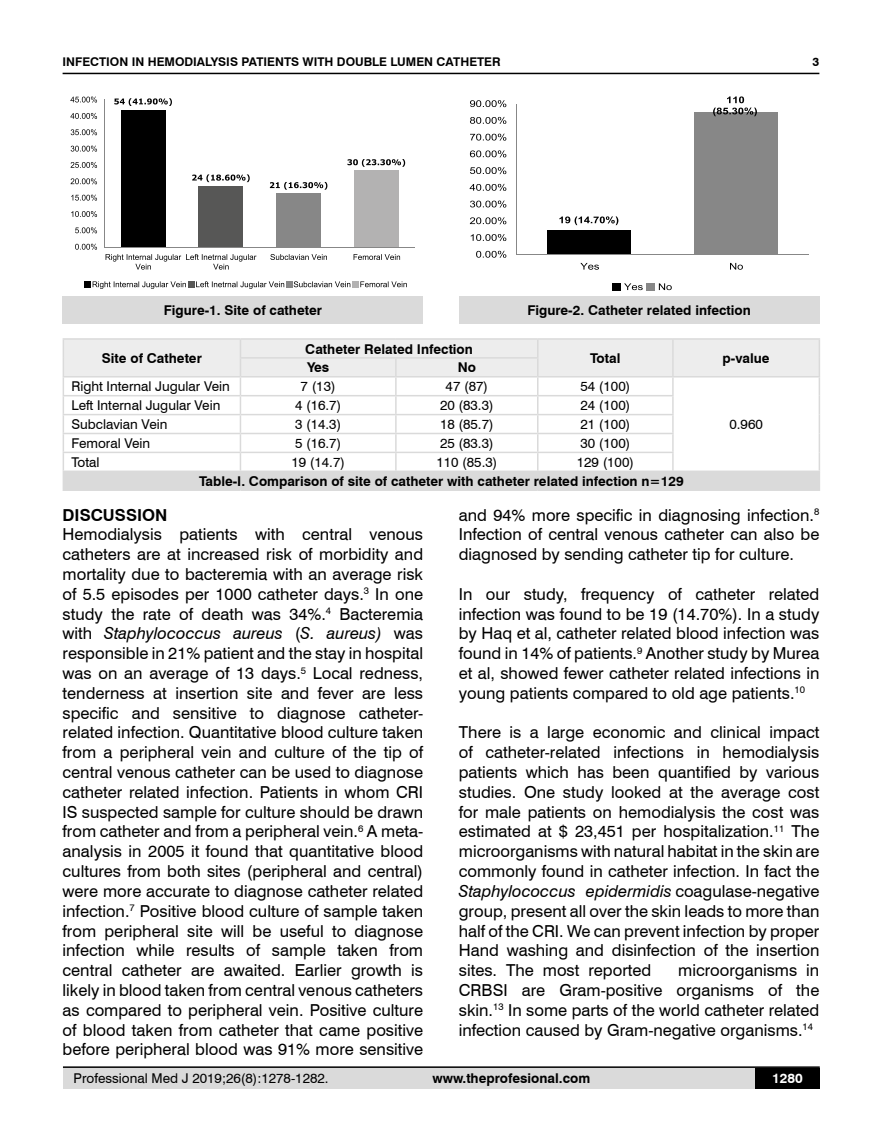
<style>
.page{position:relative;width:882px;height:1145px;background:#fff}
.page>*{position:absolute;margin:0;border:0;box-sizing:border-box;transform-origin:0 0}
.t1{font:16.5px/19.8px "Swiss 721 BT";color:#000;text-align:justify}
.t2{font:700 16.5px "Swiss 721 BT";color:#000}
.t3{font:13.5px "Swiss 721 BT";color:#000}
.t4{font:700 13.5px "Swiss 721 BT";color:#000}
.t5{font:700 13.5px "Swiss 721 BT";color:#fff}
.t6{font:700 12px "Swiss 721 BT";color:#000}
.s1{font-style:italic}
</style>
<div class="page">
<div style="left:63px;top:1067px;width:756px;height:21px;background:#dadada"></div>
<hr style="left:63px;top:1066px;width:756px;height:2px;background:#000">
<hr style="left:63px;top:73px;width:756px;height:1px;background:#000">
<div style="left:754px;top:1068px;width:65px;height:20px;background:#000"></div>
<div style="left:199px;top:186px;width:44px;height:61px;background:#575756"></div>
<div style="left:276px;top:194px;width:45px;height:53px;background:#878787"></div>
<div style="left:354px;top:171px;width:44px;height:76px;background:#b3b2b2"></div>
<div style="left:121px;top:110px;width:44px;height:137px;background:#000"></div>
<hr style="left:104px;top:100px;width:1px;height:147px;background:#878787">
<hr style="left:104px;top:247px;width:311px;height:1px;background:#878787">
<svg style="left:114px;top:98px;width:58px;height:8px"></svg>
<svg style="left:192px;top:174px;width:57px;height:8px"></svg>
<svg style="left:270px;top:182px;width:57px;height:8px"></svg>
<svg style="left:347px;top:159px;width:58px;height:8px"></svg>
<svg style="left:75px;top:244px;width:22px;height:6px"></svg>
<svg style="left:75px;top:227px;width:22px;height:6px"></svg>
<svg style="left:71px;top:211px;width:26px;height:6px"></svg>
<svg style="left:71px;top:195px;width:26px;height:6px"></svg>
<svg style="left:70px;top:178px;width:27px;height:6px"></svg>
<svg style="left:70px;top:162px;width:27px;height:6px"></svg>
<svg style="left:71px;top:146px;width:26px;height:6px"></svg>
<svg style="left:71px;top:129px;width:26px;height:6px"></svg>
<svg style="left:70px;top:113px;width:27px;height:6px"></svg>
<svg style="left:70px;top:97px;width:27px;height:6px"></svg>
<svg style="left:105px;top:254px;width:151px;height:16px"></svg>
<svg style="left:270px;top:254px;width:130px;height:6px"></svg>
<div style="left:85px;top:281px;width:6px;height:7px;background:#000"></div>
<svg style="left:93px;top:281px;width:93px;height:8px"></svg>
<div style="left:188px;top:281px;width:7px;height:7px;background:#575756"></div>
<svg style="left:196px;top:281px;width:88px;height:8px"></svg>
<div style="left:286px;top:281px;width:6px;height:7px;background:#878787"></div>
<svg style="left:293px;top:281px;width:57px;height:6px"></svg>
<div style="left:352px;top:281px;width:7px;height:7px;background:#b3b2b2"></div>
<svg style="left:360px;top:281px;width:46px;height:6px"></svg>
<div style="left:63px;top:296px;width:360px;height:27px;background:#dadada"></div>
<div style="left:693px;top:112px;width:83px;height:143px;background:#878787"></div>
<div style="left:547px;top:230px;width:84px;height:25px;background:#000"></div>
<hr style="left:515px;top:104px;width:1px;height:151px;background:#878787">
<hr style="left:516px;top:254px;width:292px;height:1px;background:#878787">
<svg style="left:559px;top:216px;width:59px;height:9px"></svg>
<svg style="left:713px;top:96px;width:43px;height:20px"></svg>
<svg style="left:476px;top:251px;width:30px;height:7px"></svg>
<svg style="left:470px;top:234px;width:36px;height:7px"></svg>
<svg style="left:469px;top:217px;width:37px;height:7px"></svg>
<svg style="left:470px;top:200px;width:36px;height:7px"></svg>
<svg style="left:469px;top:184px;width:37px;height:7px"></svg>
<svg style="left:470px;top:167px;width:36px;height:7px"></svg>
<svg style="left:469px;top:150px;width:37px;height:7px"></svg>
<svg style="left:470px;top:134px;width:36px;height:7px"></svg>
<svg style="left:470px;top:117px;width:36px;height:7px"></svg>
<svg style="left:470px;top:100px;width:36px;height:7px"></svg>
<svg style="left:580px;top:263px;width:162px;height:7px"></svg>
<div style="left:612px;top:283px;width:9px;height:8px;background:#000"></div>
<svg style="left:624px;top:283px;width:18px;height:7px"></svg>
<div style="left:646px;top:283px;width:8px;height:8px;background:#878787"></div>
<svg style="left:658px;top:283px;width:13px;height:7px"></svg>
<div style="left:458px;top:296px;width:361px;height:27px;background:#dadada"></div>
<hr style="left:63px;top:338px;width:177px;height:2px;background:#dadada">
<hr style="left:240px;top:338px;width:155px;height:2px;background:#dadada">
<hr style="left:395px;top:338px;width:142px;height:2px;background:#dadada">
<hr style="left:537px;top:338px;width:135px;height:2px;background:#dadada">
<hr style="left:672px;top:338px;width:147px;height:2px;background:#dadada">
<svg style="left:63px;top:340px;width:756px;height:149px"></svg>
<hr style="left:63px;top:489px;width:177px;height:2px;background:#dadada">
<hr style="left:240px;top:489px;width:155px;height:2px;background:#dadada">
<hr style="left:395px;top:489px;width:142px;height:2px;background:#dadada">
<hr style="left:537px;top:489px;width:135px;height:2px;background:#dadada">
<hr style="left:672px;top:489px;width:147px;height:2px;background:#dadada">
<p class="t6" style="left:63px;top:53px;width:439px">INFECTION IN HEMODIALYSIS PATIENTS WITH DOUBLE LUMEN CATHETER</p>
<p class="t6" style="left:812px;top:53px;width:8px">3</p>
<p class="t4" style="left:164px;top:301px;width:159px">Figure-1. Site of catheter</p>
<p class="t4" style="left:527px;top:301px;width:225px">Figure-2. Catheter related infection</p>
<p class="t4" style="left:102px;top:349px;width:101px">Site of Catheter</p>
<p class="t4" style="left:305px;top:339px;width:169px">Catheter Related Infection</p>
<p class="t4" style="left:590px;top:349px;width:32px">Total</p>
<p class="t4" style="left:722px;top:349px;width:48px">p-value</p>
<p class="t4" style="left:307px;top:358px;width:24px">Yes</p>
<p class="t4" style="left:457px;top:358px;width:20px">No</p>
<p class="t3" style="left:71px;top:377px;width:160px">Right Internal Jugular Vein</p>
<p class="t3" style="left:300px;top:377px;width:37px">7 (13)</p>
<p class="t3" style="left:445px;top:377px;width:44px">47 (87)</p>
<p class="t3" style="left:580px;top:377px;width:51px">54 (100)</p>
<p class="t3" style="left:71px;top:396px;width:150px">Left Internal Jugular Vein</p>
<p class="t3" style="left:295px;top:396px;width:48px">4 (16.7)</p>
<p class="t3" style="left:440px;top:396px;width:55px">20 (83.3)</p>
<p class="t3" style="left:580px;top:396px;width:51px">24 (100)</p>
<p class="t3" style="left:71px;top:415px;width:97px">Subclavian Vein</p>
<p class="t3" style="left:295px;top:415px;width:48px">3 (14.3)</p>
<p class="t3" style="left:440px;top:415px;width:55px">18 (85.7)</p>
<p class="t3" style="left:580px;top:415px;width:51px">21 (100)</p>
<p class="t3" style="left:71px;top:434px;width:80px">Femoral Vein</p>
<p class="t3" style="left:295px;top:434px;width:48px">5 (16.7)</p>
<p class="t3" style="left:440px;top:434px;width:55px">25 (83.3)</p>
<p class="t3" style="left:580px;top:434px;width:51px">30 (100)</p>
<p class="t3" style="left:71px;top:453px;width:30px">Total</p>
<p class="t3" style="left:291px;top:453px;width:55px">19 (14.7)</p>
<p class="t3" style="left:436px;top:453px;width:62px">110 (85.3)</p>
<p class="t3" style="left:576px;top:453px;width:59px">129 (100)</p>
<p class="t4" style="left:199px;top:472px;width:486px">Table-I. Comparison of site of catheter with catheter related infection n=129</p>
<p class="t3" style="left:729px;top:415px;width:35px">0.960</p>
<p class="t2" style="left:63px;top:503px;width:106px">DISCUSSION</p>
<p class="t1" style="left:63px;top:524px;width:362px">Hemodialysis patients with central venous catheters are at increased risk of morbidity and mortality due to bacteremia with an average risk of 5.5 episodes per 1000 catheter days.<sup>3</sup> In one study the rate of death was 34%.<sup>4</sup> Bacteremia with <span class="s1">Staphylococcus aureus</span> (<span class="s1">S. aureus)</span> was responsible in 21% patient and the stay in hospital was on an average of 13 days.<sup>5</sup> Local redness, tenderness at insertion site and fever are less specific and sensitive to diagnose catheter&shy;related infection. Quantitative blood culture taken from a peripheral vein and culture of the tip of central venous catheter can be used to diagnose catheter related infection. Patients in whom CRI IS suspected sample for culture should be drawn from catheter and from a peripheral vein.<sup>6</sup> A meta&shy;analysis in 2005 it found that quantitative blood cultures from both sites (peripheral and central) were more accurate to diagnose catheter related infection.<sup>7</sup> Positive blood culture of sample taken from peripheral site will be useful to diagnose infection while results of sample taken from central catheter are awaited. Earlier growth is likely in blood taken from central venous catheters as compared to peripheral vein. Positive culture of blood taken from catheter that came positive before peripheral blood was 91% more sensitive</p>
<p class="t1" style="left:458px;top:504px;width:362px">and 94% more specific in diagnosing infection.<sup>8<br></sup>Infection of central venous catheter can also be diagnosed by sending catheter tip for culture.</p>
<p class="t1" style="left:458px;top:583px;width:362px">In our study, frequency of catheter related infection was found to be 19 (14.70%). In a study by Haq et al, catheter related blood infection was found in 14% of patients.<sup>9</sup> Another study by Murea et al, showed fewer catheter related infections in young patients compared to old age patients.<sup>10</sup></p>
<p class="t1" style="left:458px;top:722px;width:362px">There is a large economic and clinical impact of catheter-related infections in hemodialysis patients which has been quantified by various studies. One study looked at the average cost for male patients on hemodialysis the cost was estimated at $ 23,451 per hospitalization.<sup>11</sup> The microorganisms with natural habitat in the skin are commonly found in catheter infection. In fact the <span class="s1">Staphylococcus epidermidis</span> coagulase-negative group, present all over the skin leads to more than half of the CRI. We can prevent infection by proper Hand washing and disinfection of the insertion sites. The most reported</p>
<p class="t1" style="left:458px;top:959px;width:362px;text-indent:219px">microorganisms in CRBSI are Gram-positive organisms of the skin.<sup>13</sup> In some parts of the world catheter related infection caused by Gram-negative organisms.<sup>14</sup></p>
<p class="t3" style="left:74px;top:1069px;width:256px">Professional Med J 2019;26(8):1278-1282.</p>
<p class="t4" style="left:432px;top:1069px;width:159px">www.theprofesional.com</p>
<p class="t5" style="left:771px;top:1069px;width:32px">1280</p>
</div>
